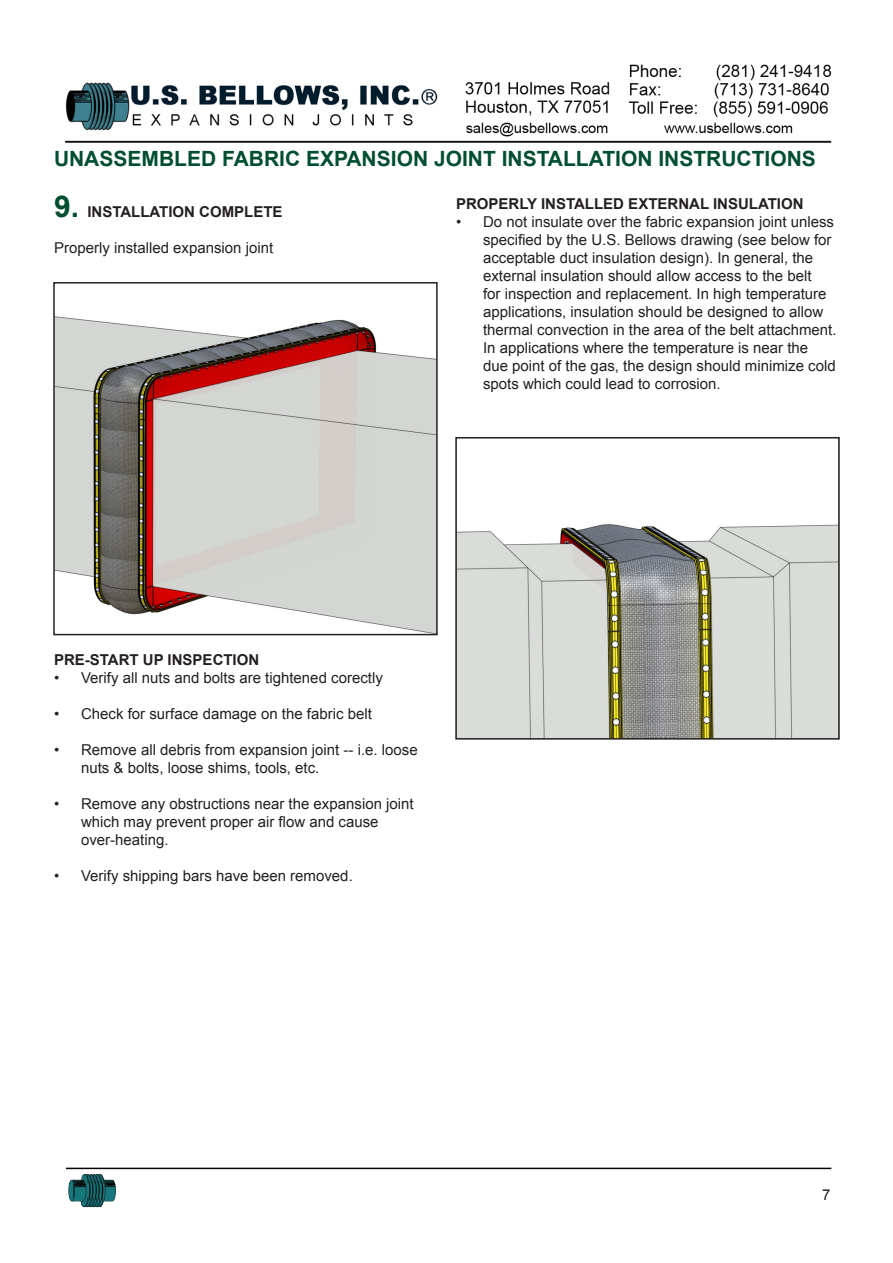
<style>
.page{position:relative;width:893px;height:1263px;background:#fff}
.page>*{position:absolute;margin:0;border:0;box-sizing:border-box;transform-origin:0 0}
.t1{font:700 21px "Arial";color:#014e30}
.Main{font:15px/18px "Arial";color:#231f20}
.t2{font:700 15px "Arial";color:#231f20}
.s1{font-size:30px;color:#014e30}
</style>
<div class="page">
<img style="left:64px;top:64px;width:768px;height:79px">
<hr style="left:66px;top:1168px;width:765px;height:1px;background:#000">
<img style="left:68px;top:1174px;width:48px;height:34px">
<img style="left:56px;top:316px;width:379px;height:316px">
<div style="left:53px;top:282px;width:385px;height:353px;border:2px solid #231f20"></div>
<img style="left:458px;top:524px;width:379px;height:213px">
<div style="left:455px;top:437px;width:385px;height:303px;border:2px solid #231f20"></div>
<p class="t1" style="left:54px;top:145px;width:763px">UNASSEMBLED FABRIC EXPANSION JOINT INSTALLATION INSTRUCTIONS</p>
<p class="t2" style="left:54px;top:202px;width:230px"><span class="s1">9.</span> INSTALLATION COMPLETE</p>
<p class="Main" style="left:54px;top:239px;width:221px">Properly installed expansion joint</p>
<p class="t2" style="left:456px;top:193px;width:349px">PROPERLY INSTALLED EXTERNAL INSULATION</p>
<p class="Main" style="left:483px;top:213px;width:355px;text-indent:-27px">• Do not insulate over the fabric expansion joint unless specified by the U.S. Bellows drawing (see below for acceptable duct insulation design). In general, the external insulation should allow access to the belt<br>for inspection and replacement. In high temperature applications, insulation should be designed to allow thermal convection in the area of the belt attachment.<br>In applications where the temperature is near the due point of the gas, the design should minimize cold spots which could lead to corrosion.</p>
<p class="t2" style="left:54px;top:650px;width:207px">PRE-START UP INSPECTION</p>
<p class="Main" style="left:54px;top:669px;width:330px">• Verify all nuts and bolts are tightened corectly</p>
<p class="Main" style="left:54px;top:705px;width:319px">• Check for surface damage on the fabric belt</p>
<p class="Main" style="left:81px;top:741px;width:338px;text-indent:-27px">• Remove all debris from expansion joint -- i.e. loose nuts &amp; bolts, loose shims, tools, etc.</p>
<p class="Main" style="left:81px;top:795px;width:334px;text-indent:-27px">• Remove any obstructions near the expansion joint which may prevent proper air flow and cause over-heating.</p>
<p class="Main" style="left:54px;top:867px;width:300px">• Verify shipping bars have been removed.</p>
<p class="Main" style="left:822px;top:1186px;width:10px">7</p>
</div>
